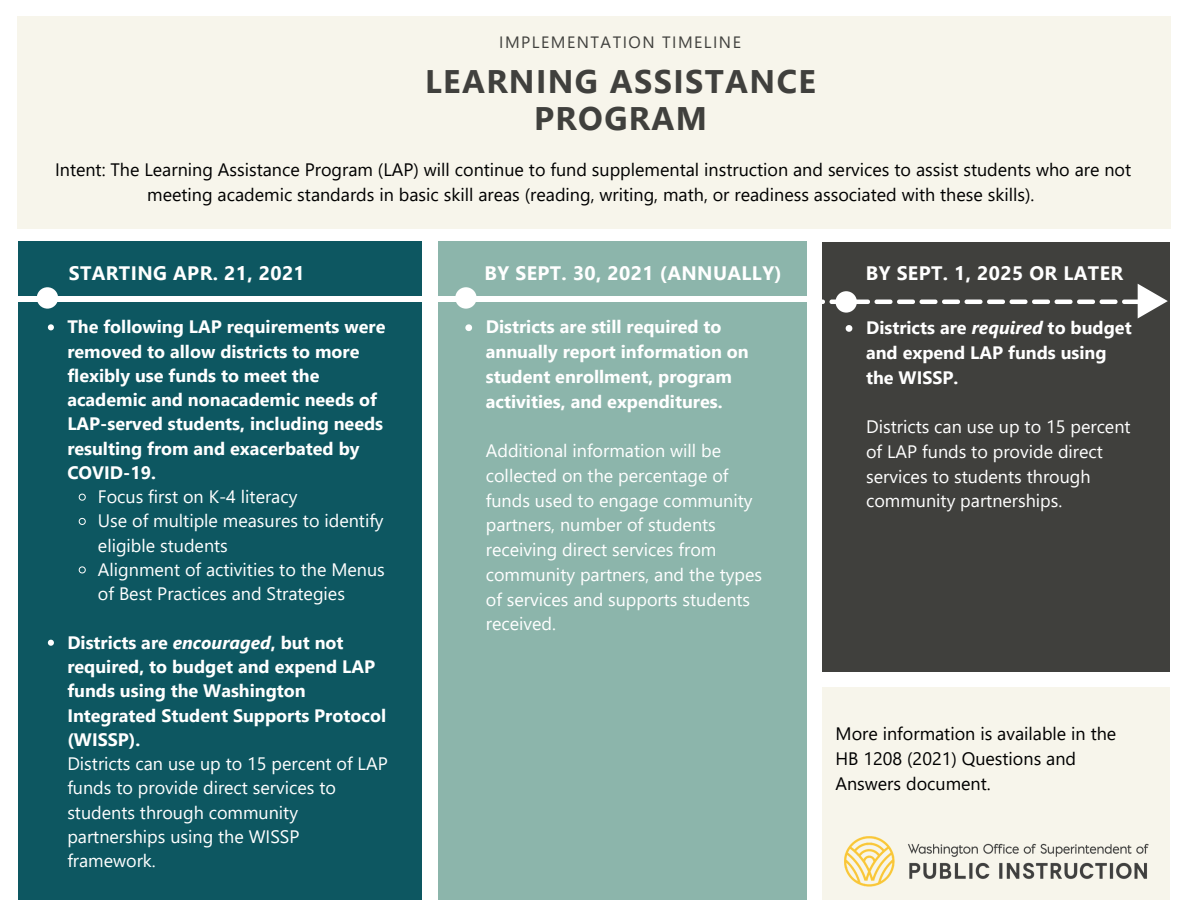
<style>
.page{position:relative;width:1188px;height:918px;background:#fff}
.page>*{position:absolute;margin:0;border:0;box-sizing:border-box;transform-origin:0 0}
.t1{font:700 32.55px/37.2px "Segoe UI";letter-spacing:.045em;color:#40403d;text-align:center}
.t2{font:700 19.5px "Segoe UI";letter-spacing:.02em;color:#fff}
.t3{font:18px/24.3px "Segoe UI";color:#fff}
.t4{font:700 18px/24.3px "Segoe UI";color:#fff}
.t5{font:18px/24.8px "Segoe UI";color:#000;text-align:center}
.t6{font:16.35px "Segoe UI";letter-spacing:.09em;color:#40403d}
.s1{font-weight:700}
.s2{font-weight:700;font-style:italic}
.s3{font-style:italic}
</style>
<div class="page">
<div style="left:18px;top:16px;width:1153px;height:213px;background:#f7f5eb"></div>
<div style="left:18px;top:242px;width:404px;height:658px;background:#0d5761"></div>
<div style="left:438px;top:242px;width:369px;height:658px;background:#8cb5ab"></div>
<div style="left:18px;top:297px;width:818px;height:5px;background:#fff"></div>
<div style="left:822px;top:242px;width:348px;height:430px;background:#40403d"></div>
<div style="left:37px;top:287px;width:21px;height:22px;background:#fff;border-radius:50%"></div>
<div style="left:455px;top:287px;width:22px;height:22px;background:#fff;border-radius:50%"></div>
<div style="left:822px;top:687px;width:348px;height:213px;background:#f7f5eb"></div>
<img style="left:844px;top:836px;width:304px;height:51px">
<svg style="left:48px;top:324px;width:6px;height:6px"></svg>
<svg style="left:78px;top:493px;width:8px;height:8px"></svg>
<svg style="left:78px;top:517px;width:8px;height:8px"></svg>
<svg style="left:78px;top:566px;width:8px;height:8px"></svg>
<svg style="left:48px;top:640px;width:6px;height:6px"></svg>
<svg style="left:465px;top:324px;width:7px;height:7px"></svg>
<svg style="left:846px;top:325px;width:6px;height:7px"></svg>
<svg style="left:822px;top:284px;width:346px;height:34px"></svg>
<p class="t6" style="left:499px;top:30px;width:243px">IMPLEMENTATION TIMELINE</p>
<p class="t1" style="left:425px;top:61px;width:392px">LEARNING ASSISTANCE<br>PROGRAM</p>
<p class="t5" style="left:55px;top:156px;width:1078px">Intent: The Learning Assistance Program (LAP) will continue to fund supplemental instruction and services to assist students who are not meeting academic standards in basic skill areas (reading, writing, math, or readiness associated with these skills).</p>
<p class="t2" style="left:69px;top:259px;width:238px">STARTING APR. 21, 2021</p>
<p class="t4" style="left:67px;top:314px;width:320px">The following LAP requirements were removed to allow districts to more flexibly use funds to meet the academic and nonacademic needs of<br>LAP-served students, including needs resulting from and exacerbated by<br>COVID-19.</p>
<p class="t3" style="left:98px;top:484px;width:201px">Focus first on K-4 literacy</p>
<p class="t3" style="left:98px;top:508px;width:287px">Use of multiple measures to identify eligible students</p>
<p class="t3" style="left:98px;top:556px;width:288px">Alignment of activities to the Menus of Best Practices and Strategies</p>
<p class="t3" style="left:67px;top:629px;width:322px"><span class="s1">Districts are</span> <span class="s2">encouraged</span><span class="s1">, but not required, to budget and expend LAP funds using the Washington<br>Integrated Student Supports Protocol (WISSP).<br></span>Districts can use up to 15 percent of LAP funds to provide direct services to students through community partnerships using the WISSP framework.</p>
<p class="t2" style="left:485px;top:259px;width:299px">BY SEPT. 30, 2021 (ANNUALLY)</p>
<p class="t2" style="left:866px;top:259px;width:259px">BY SEPT. 1, 2025 OR LATER</p>
<p class="t4" style="left:486px;top:314px;width:264px;line-height:24.8px">Districts are still required to annually report information on student enrollment, program activities, and expenditures.</p>
<p class="t3" style="left:486px;top:437px;width:278px;line-height:24.8px">Additional information will be collected on the percentage of funds used to engage community partners, number of students receiving direct services from community partners, and the types of services and supports students received.</p>
<p class="t4" style="left:866px;top:314px;width:267px;line-height:24.8px">Districts are <span class="s3">required</span> to budget and expend LAP funds using the WISSP.</p>
<p class="t3" style="left:866px;top:413px;width:266px;line-height:24.8px">Districts can use up to 15 percent of LAP funds to provide direct services to students through community partnerships.</p>
<p class="t5" style="left:836px;top:720px;width:282px;text-align:left">More information is available in the<br>HB 1208 (2021) Questions and<br>Answers document.</p>
</div>
